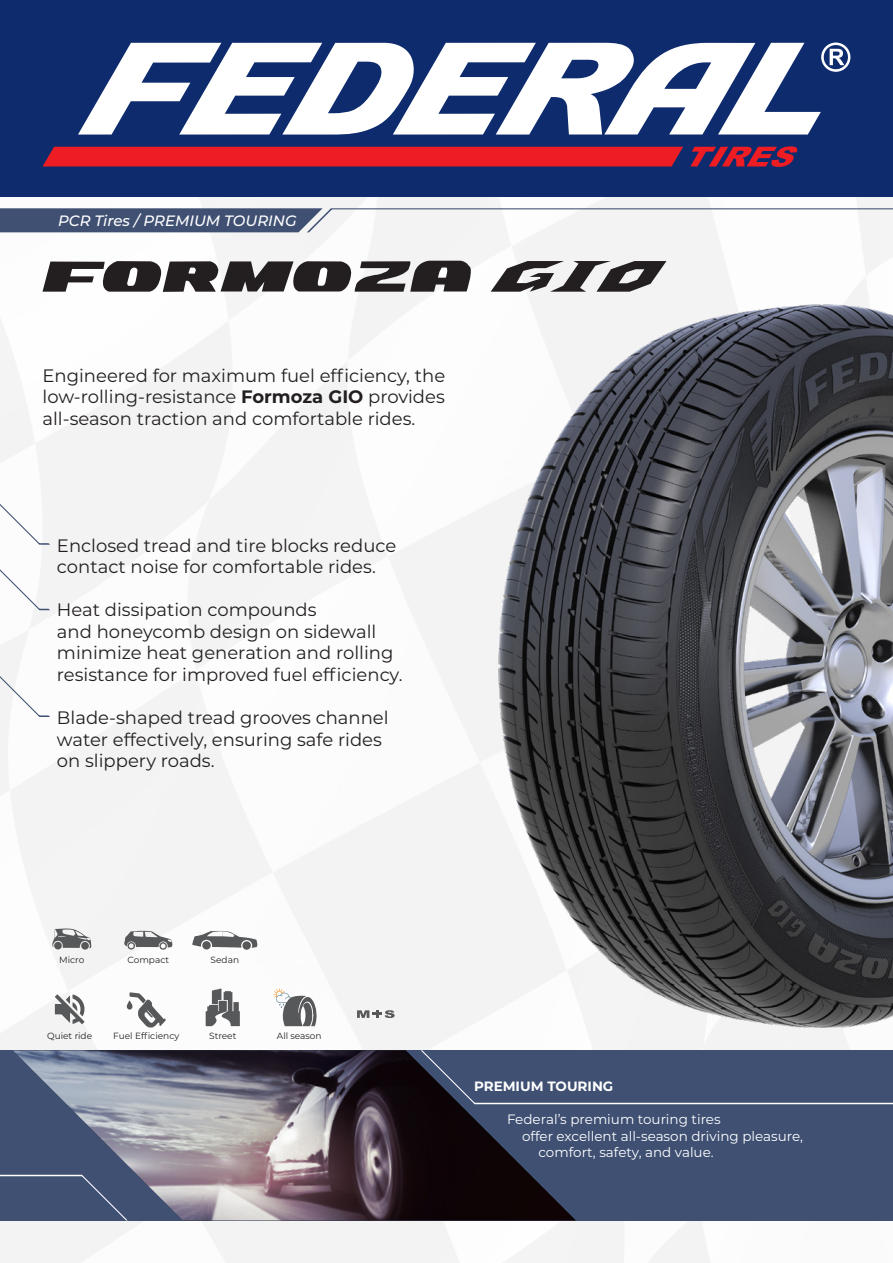
<style>
.page{position:relative;width:893px;height:1263px;background:#fff}
.page>*{position:absolute;margin:0;border:0;box-sizing:border-box;transform-origin:0 0}
.t1{font:18px/21.6px "Montserrat";color:#231f20}
.t2{font:italic 500 15px "Montserrat";color:#fff}
.t3{font:13.5px "Montserrat";color:#fff}
.t4{font:700 13.5px "Montserrat";color:#fff}
.t5{font:9px "Montserrat";color:#231f20}
.s1{font-weight:700}
</style>
<div class="page">
<img style="left:0;top:197px;width:893px;height:1066px">
<img style="left:463px;top:296px;width:430px;height:753px">
<svg style="left:55px;top:994px;width:30px;height:30px"></svg>
<svg style="left:52px;top:928px;width:39px;height:20px"></svg>
<div style="left:54px;top:942px;width:8px;height:7px;background:#57585a;border-radius:50%"></div>
<div style="left:81px;top:942px;width:8px;height:8px;background:#57585a;border-radius:50%"></div>
<svg style="left:124px;top:930px;width:49px;height:20px"></svg>
<svg style="left:242px;top:941px;width:9px;height:9px"></svg>
<svg style="left:192px;top:931px;width:65px;height:17px"></svg>
<div style="left:202px;top:941px;width:9px;height:8px;background:#57585a;border-radius:50%"></div>
<svg style="left:127px;top:992px;width:39px;height:35px"></svg>
<svg style="left:206px;top:988px;width:34px;height:38px"></svg>
<svg style="left:274px;top:988px;width:44px;height:38px"></svg>
<svg style="left:357px;top:1010px;width:38px;height:8px"></svg>
<div style="left:0;top:1050px;width:893px;height:170px;background:#3f5073"></div>
<img style="left:13px;top:1050px;width:562px;height:170px">
<svg style="left:418px;top:1049px;width:475px;height:56px"></svg>
<svg style="left:0;top:1174px;width:130px;height:48px"></svg>
<svg style="left:0;top:490px;width:52px;height:55px"></svg>
<svg style="left:0;top:556px;width:52px;height:55px"></svg>
<svg style="left:0;top:662px;width:52px;height:56px"></svg>
<svg style="left:0;top:208px;width:893px;height:25px"></svg>
<svg style="left:43px;top:261px;width:429px;height:33px"></svg>
<svg style="left:491px;top:261px;width:175px;height:31px"></svg>
<div style="left:0;top:0;width:893px;height:197px;background:#0d2b6d"></div>
<div style="left:43px;top:147px;width:640px;height:19px;background:#ee1d23"></div>
<svg style="left:78px;top:43px;width:772px;height:92px"></svg>
<svg style="left:690px;top:146px;width:107px;height:21px"></svg>
<p class="t2" style="left:58px;top:210px;width:240px">PCR Tires / PREMIUM TOURING</p>
<p class="t1" style="left:43px;top:364px;width:404px;text-align:justify">Engineered for maximum fuel efficiency, the low-rolling-resistance <span class="s1">Formoza GIO</span> provides all-season traction and comfortable rides.</p>
<p class="t1" style="left:57px;top:534px;width:341px">Enclosed tread and tire blocks reduce contact noise for comfortable rides.</p>
<p class="t1" style="left:57px;top:598px;width:347px">Heat dissipation compounds<br>and honeycomb design on sidewall minimize heat generation and rolling resistance for improved fuel efficiency.</p>
<p class="t1" style="left:57px;top:706px;width:333px">Blade-shaped tread grooves channel water effectively, ensuring safe rides on slippery roads.</p>
<p class="t5" style="left:59px;top:953px;width:27px">Micro</p>
<p class="t5" style="left:128px;top:953px;width:43px">Compact</p>
<p class="t5" style="left:211px;top:953px;width:30px">Sedan</p>
<p class="t5" style="left:47px;top:1030px;width:46px">Quiet ride</p>
<p class="t5" style="left:113px;top:1030px;width:67px">Fuel Efficiency</p>
<p class="t5" style="left:209px;top:1030px;width:29px">Street</p>
<p class="t5" style="left:277px;top:1030px;width:46px">All season</p>
<p class="t4" style="left:474px;top:1076px;width:141px">PREMIUM TOURING</p>
<p class="t3" style="left:507px;top:1110px;width:215px">Federal’s premium touring tires</p>
<p class="t3" style="left:522px;top:1126px;width:282px">offer excellent all-season driving pleasure,</p>
<p class="t3" style="left:538px;top:1143px;width:177px">comfort, safety, and value.</p>
</div>
